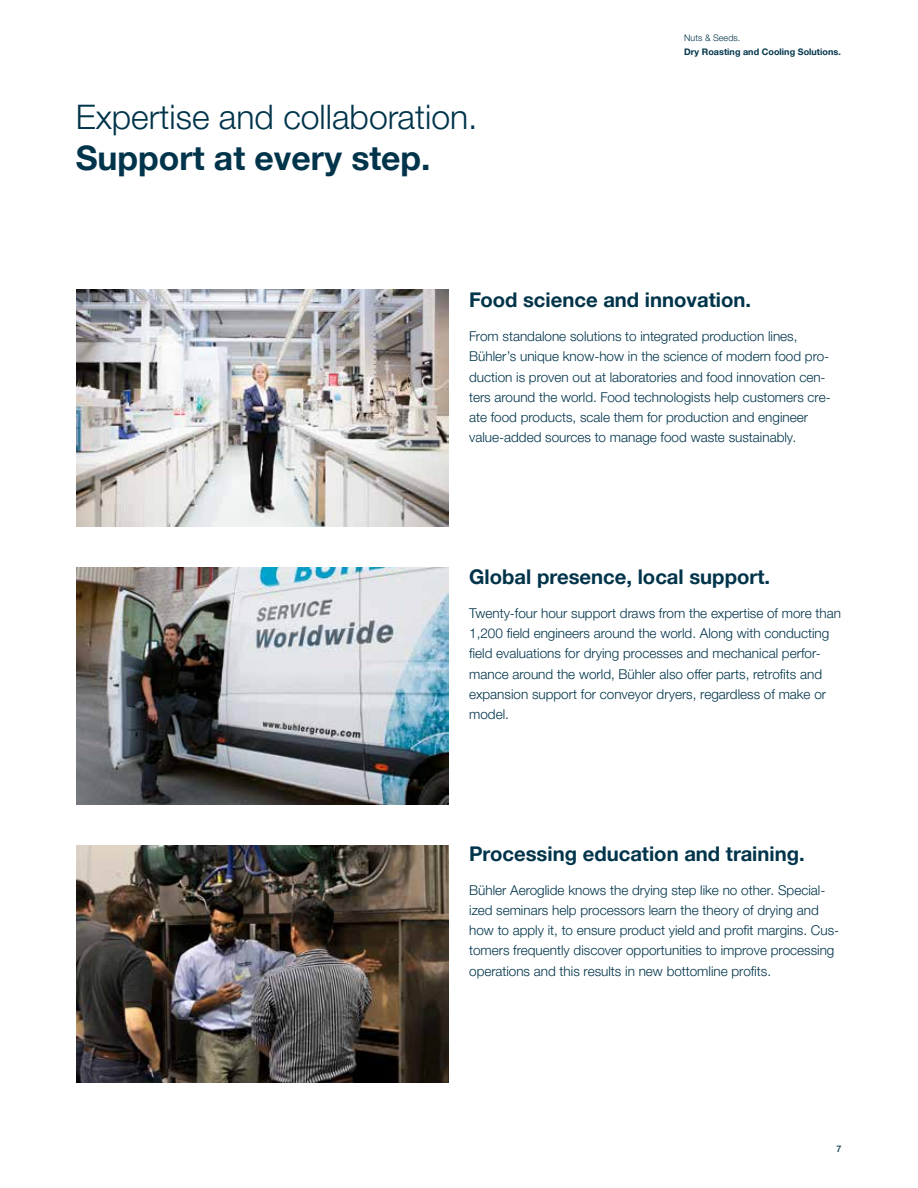
<style>
.page{position:relative;width:918px;height:1188px;background:#fff}
.page>*{position:absolute;margin:0;border:0;box-sizing:border-box;transform-origin:0 0}
.t1{font:300 33.75px "Helvetica Neue LTW1 G";color:#00344a}
.t2{font:700 33.75px "Helvetica Neue LTW1 G";color:#00344a}
.t3{font:700 20.25px "Helvetica Neue LTW1 G";color:#00344a}
.t4{font:300 13.5px/20.2px "Helvetica Neue LTW1 G";color:#00344a}
.t5{font:700 9px "Helvetica Neue LTW1 G";letter-spacing:.005em;color:#00344a}
.t6{font:300 9px "Helvetica Neue LTW1 G";letter-spacing:.005em;color:#00344a}
.t7{font:500 9px "Helvetica Neue LTW1 G";color:#00344a}
</style>
<div class="page">
<img style="left:76px;top:289px;width:373px;height:238px">
<img style="left:76px;top:846px;width:373px;height:237px">
<img style="left:76px;top:568px;width:373px;height:237px">
<h1 class="t1" style="left:76px;top:96px;width:403px">Expertise and collaboration.</h1>
<h1 class="t2" style="left:76px;top:137px;width:356px">Support at every step.</h1>
<p class="t6" style="left:684px;top:33px;width:58px">Nuts &amp; Seeds.</p>
<p class="t5" style="left:684px;top:46px;width:158px">Dry Roasting and Cooling Solutions.</p>
<h2 class="t3" style="left:469px;top:288px;width:283px">Food science and innovation.</h2>
<p class="t4" style="left:469px;top:326px;width:363px">From standalone solutions to integrated production lines, Bühler’s unique know-how in the science of modern food pro&shy;duction is proven out at laboratories and food innovation cen&shy;ters around the world. Food technologists help customers cre&shy;ate food products, scale them for production and engineer value-added sources to manage food waste sustainably.</p>
<h2 class="t3" style="left:469px;top:565px;width:302px">Global presence, local support.</h2>
<p class="t4" style="left:469px;top:603px;width:373px">Twenty-four hour support draws from the expertise of more than 1,200 field engineers around the world. Along with conducting field evaluations for drying processes and mechanical perfor&shy;mance around the world, Bühler also offer parts, retrofits and expansion support for conveyor dryers, regardless of make or model.</p>
<h2 class="t3" style="left:469px;top:841px;width:337px">Processing education and training.</h2>
<p class="t4" style="left:469px;top:880px;width:372px">Bühler Aeroglide knows the drying step like no other. Special&shy;ized seminars help processors learn the theory of drying and how to apply it, to ensure product yield and profit margins. Cus&shy;tomers frequently discover opportunities to improve processing operations and this results in new bottomline profits.</p>
<p class="t7" style="left:837px;top:1144px;width:7px">7</p>
</div>
